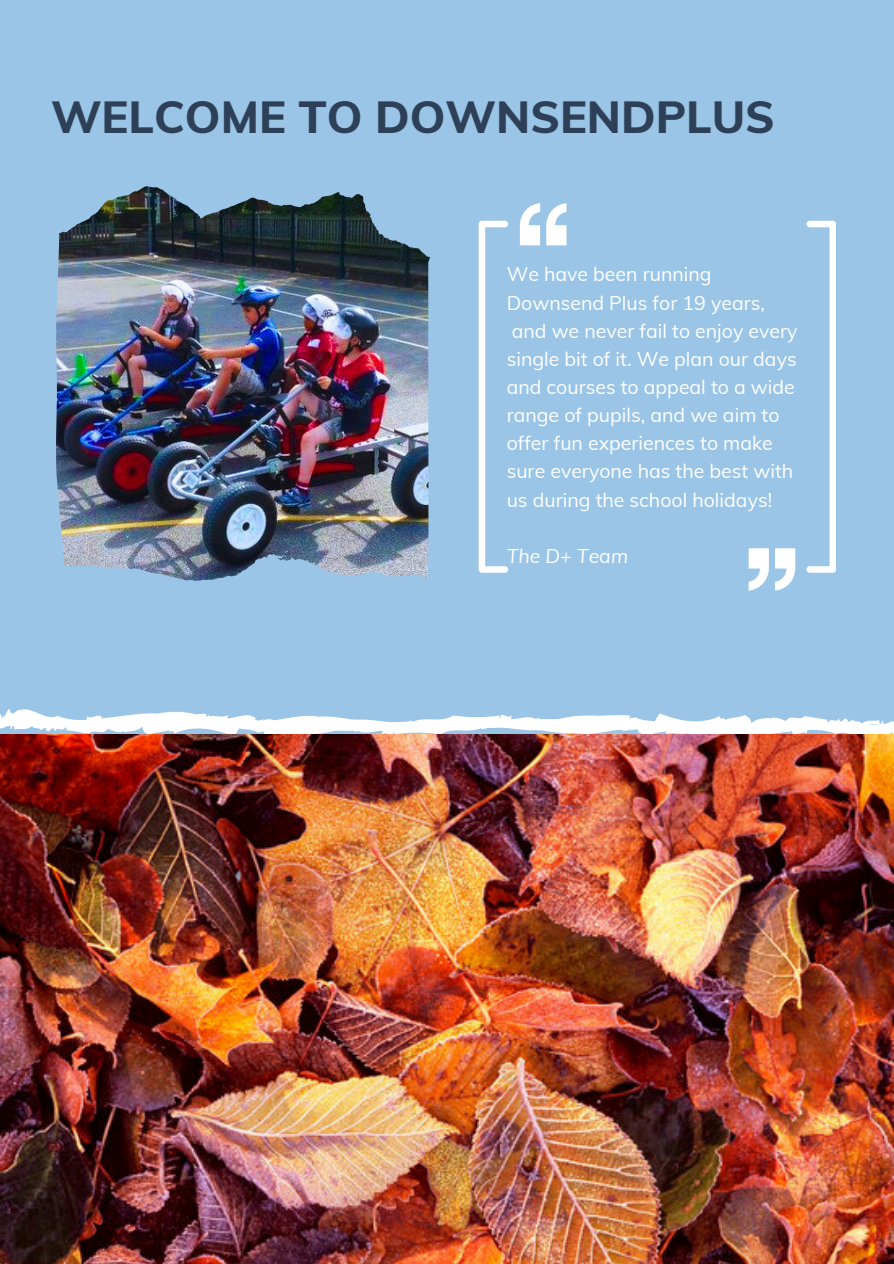
<style>
.page{position:relative;width:894px;height:1264px;background:#fff}
.page>*{position:absolute;margin:0;border:0;box-sizing:border-box;transform-origin:0 0}
.t1{font:800 45px "Muli";color:#2e4057}
.t2{font:19.5px/28.2px "Muli";color:#fff}
.t3{font:italic 19.5px "Muli";color:#fff}
</style>
<div class="page">
<img style="left:0;top:0;width:893px;height:701px">
<img style="left:168px;top:192px;width:262px;height:65px">
<svg style="left:519px;top:203px;width:21px;height:42px"></svg>
<svg style="left:546px;top:203px;width:20px;height:42px"></svg>
<svg style="left:774px;top:548px;width:21px;height:42px"></svg>
<svg style="left:748px;top:548px;width:20px;height:42px"></svg>
<svg style="left:478px;top:221px;width:30px;height:351px"></svg>
<svg style="left:806px;top:221px;width:29px;height:351px"></svg>
<svg style="left:0;top:701px;width:893px;height:33px"></svg>
<img style="left:0;top:734px;width:893px;height:529px">
<p class="t1" style="left:51px;top:88px;width:725px">WELCOME TO DOWNSENDPLUS</p>
<p class="t2" style="left:506px;top:260px;width:260px">We have been running<br>Downsend Plus for 19 years,</p>
<p class="t2" style="left:506px;top:316px;width:292px">and we never fail to enjoy every single bit of it. We plan our days and courses to appeal to a wide range of pupils, and we aim to offer fun experiences to make sure everyone has the best with us during the school holidays!</p>
<p class="t3" style="left:506px;top:543px;width:123px">The D+ Team</p>
</div>
